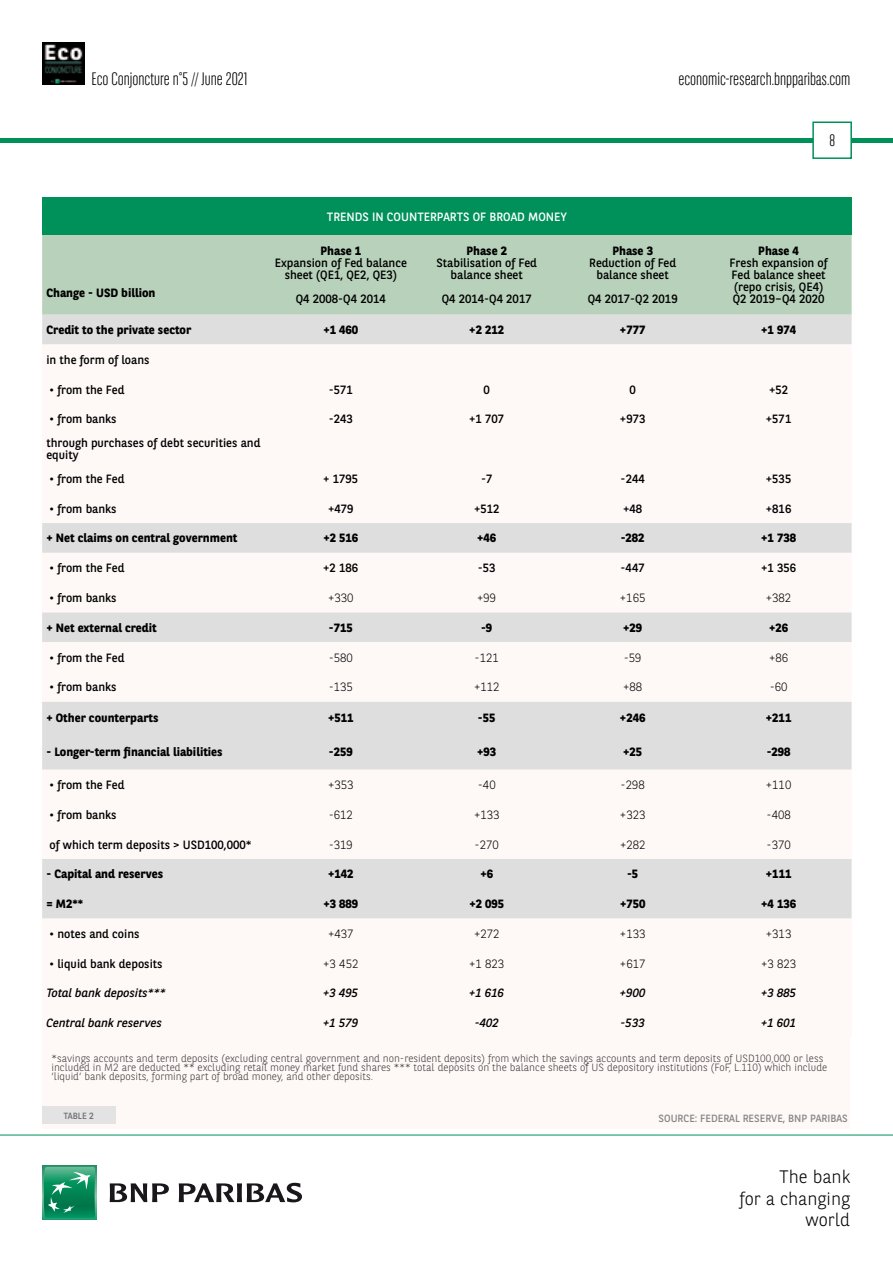
<style>
.page{position:relative;width:893px;height:1263px;background:#fff}
.page>*{position:absolute;margin:0;border:0;box-sizing:border-box;transform-origin:0 0}
.t1{font:300 18px "BNPP Sans Condensed";color:#000}
.t2{font:300 18px/21.6px "BNPP Sans";color:#000;text-align:right}
.t3{font:300 16.5px "BNPP Sans Condensed";color:#000}
.t4{font:12px/12px "BNPP Sans";color:#000;text-align:center}
.t5{font:700 12px "BNPP Sans";color:#000}
.t6{font:300 12px "BNPP Sans";color:#000}
.t7{font:italic 12px "BNPP Sans";color:#000}
.t8{font:12px "BNPP Sans";color:#fff}
.t9{font:300 10.5px/9px "BNPP Sans";color:#3c3c3b}
.t10{font:10.5px "BNPP Sans";color:#878787}
.t11{font:9px "BNPP Sans";color:#706f6f}
</style>
<div class="page">
<hr style="left:1px;top:138px;width:892px;height:4px;background:#00915b">
<svg style="left:812px;top:121px;width:41px;height:38px"></svg>
<img style="left:43px;top:43px;width:42px;height:42px">
<svg style="left:43px;top:1166px;width:53px;height:53px"></svg>
<svg style="left:44px;top:1167px;width:51px;height:51px;background:#26996e"></svg>
<svg style="left:110px;top:1183px;width:59px;height:19px"></svg>
<svg style="left:179px;top:1183px;width:123px;height:19px"></svg>
<hr style="left:0;top:1135px;width:893px;height:1px;background:#00915b">
<div style="left:42px;top:233px;width:808px;height:896px;background:#fef8f7"></div>
<div style="left:42px;top:235px;width:810px;height:80px;background:#b7d1ba"></div>
<div style="left:42px;top:315px;width:810px;height:29px;background:#dedede"></div>
<svg style="left:42px;top:344px;width:810px;height:575px"></svg>
<div style="left:42px;top:198px;width:810px;height:37px;background:#00915b"></div>
<div style="left:42px;top:1106px;width:73px;height:18px;background:#e3e3e3"></div>
<h1 class="t1" style="left:91px;top:67px;width:157px">Eco Conjoncture n°5 // June 2021</h1>
<h1 class="t1" style="left:678px;top:67px;width:174px">economic-research.bnpparibas.com</h1>
<p class="t5" style="left:46px;top:284px;width:111px">Change - USD billion</p>
<p class="t8" style="left:327px;top:209px;width:242px">TRENDS IN COUNTERPARTS OF BROAD MONEY</p>
<p class="t5" style="left:320px;top:242px;width:42px">Phase 1</p>
<p class="t4" style="left:275px;top:256px;width:134px">Expansion of Fed balance sheet (QE1, QE2, QE3)</p>
<p class="t4" style="left:296px;top:292px;width:91px">Q4 2008-Q4 2014</p>
<p class="t5" style="left:466px;top:242px;width:42px">Phase 2</p>
<p class="t4" style="left:436px;top:256px;width:102px">Stabilisation of Fed balance sheet</p>
<p class="t4" style="left:442px;top:292px;width:91px">Q4 2014-Q4 2017</p>
<p class="t5" style="left:612px;top:242px;width:42px">Phase 3</p>
<p class="t4" style="left:589px;top:256px;width:88px">Reduction of Fed balance sheet</p>
<p class="t4" style="left:588px;top:292px;width:91px">Q4 2017-Q2 2019</p>
<h2 class="t3" style="left:829px;top:130px;width:7px">8</h2>
<p class="t5" style="left:758px;top:242px;width:42px">Phase 4</p>
<p class="t4" style="left:730px;top:256px;width:100px;text-align:left">Fresh expansion of<br>Fed balance sheet (repo crisis, QE4)<br>Q2 2019–Q4 2020</p>
<p class="t5" style="left:46px;top:322px;width:146px">Credit to the private sector</p>
<p class="t5" style="left:323px;top:322px;width:36px">+1 460</p>
<p class="t5" style="left:469px;top:322px;width:36px">+2 212</p>
<p class="t5" style="left:620px;top:322px;width:27px">+777</p>
<p class="t5" style="left:761px;top:322px;width:36px">+1 974</p>
<p class="t4" style="left:46px;top:353px;width:105px">in the form of loans</p>
<p class="t4" style="left:50px;top:383px;width:76px">• from the Fed</p>
<p class="t4" style="left:329px;top:383px;width:26px">-571</p>
<p class="t4" style="left:484px;top:383px;width:8px">0</p>
<p class="t4" style="left:629px;top:383px;width:8px">0</p>
<p class="t4" style="left:769px;top:383px;width:21px">+52</p>
<p class="t4" style="left:50px;top:413px;width:68px">• from banks</p>
<p class="t4" style="left:329px;top:413px;width:26px">-243</p>
<p class="t4" style="left:469px;top:413px;width:37px">+1 707</p>
<p class="t4" style="left:620px;top:413px;width:27px">+973</p>
<p class="t4" style="left:766px;top:413px;width:27px">+571</p>
<p class="t4" style="left:46px;top:436px;width:215px;text-align:left">through purchases of debt securities and equity</p>
<p class="t4" style="left:50px;top:472px;width:76px">• from the Fed</p>
<p class="t4" style="left:323px;top:472px;width:37px">+ 1795</p>
<p class="t4" style="left:481px;top:472px;width:13px">-7</p>
<p class="t4" style="left:621px;top:472px;width:26px">-244</p>
<p class="t4" style="left:766px;top:472px;width:27px">+535</p>
<p class="t4" style="left:50px;top:502px;width:68px">• from banks</p>
<p class="t4" style="left:328px;top:502px;width:27px">+479</p>
<p class="t4" style="left:474px;top:502px;width:27px">+512</p>
<p class="t4" style="left:623px;top:502px;width:21px">+48</p>
<p class="t4" style="left:766px;top:502px;width:27px">+816</p>
<p class="t5" style="left:46px;top:530px;width:192px">+ Net claims on central government</p>
<p class="t5" style="left:323px;top:530px;width:36px">+2 516</p>
<p class="t5" style="left:477px;top:530px;width:21px">+46</p>
<p class="t5" style="left:621px;top:530px;width:25px">-282</p>
<p class="t5" style="left:761px;top:530px;width:36px">+1 738</p>
<p class="t4" style="left:50px;top:561px;width:76px">• from the Fed</p>
<p class="t4" style="left:323px;top:561px;width:37px">+2 186</p>
<p class="t4" style="left:478px;top:561px;width:19px">-53</p>
<p class="t4" style="left:621px;top:561px;width:26px">-447</p>
<p class="t4" style="left:761px;top:561px;width:37px">+1 356</p>
<p class="t4" style="left:50px;top:591px;width:68px">• from banks</p>
<p class="t6" style="left:328px;top:590px;width:27px">+330</p>
<p class="t6" style="left:477px;top:590px;width:21px">+99</p>
<p class="t6" style="left:620px;top:590px;width:27px">+165</p>
<p class="t6" style="left:766px;top:590px;width:27px">+382</p>
<p class="t5" style="left:46px;top:619px;width:112px">+ Net external credit</p>
<p class="t5" style="left:329px;top:619px;width:25px">-715</p>
<p class="t5" style="left:481px;top:619px;width:13px">-9</p>
<p class="t5" style="left:623px;top:619px;width:21px">+29</p>
<p class="t5" style="left:769px;top:619px;width:21px">+26</p>
<p class="t4" style="left:50px;top:651px;width:76px">• from the Fed</p>
<p class="t6" style="left:329px;top:649px;width:26px">-580</p>
<p class="t6" style="left:475px;top:649px;width:26px">-121</p>
<p class="t6" style="left:624px;top:649px;width:19px">-59</p>
<p class="t6" style="left:769px;top:649px;width:21px">+86</p>
<p class="t4" style="left:50px;top:680px;width:68px">• from banks</p>
<p class="t6" style="left:329px;top:679px;width:26px">-135</p>
<p class="t6" style="left:474px;top:679px;width:27px">+112</p>
<p class="t6" style="left:623px;top:679px;width:21px">+88</p>
<p class="t6" style="left:770px;top:679px;width:19px">-60</p>
<p class="t5" style="left:46px;top:710px;width:114px">+ Other counterparts</p>
<p class="t5" style="left:328px;top:710px;width:27px">+511</p>
<p class="t5" style="left:478px;top:710px;width:19px">-55</p>
<p class="t5" style="left:620px;top:710px;width:27px">+246</p>
<p class="t5" style="left:766px;top:710px;width:27px">+211</p>
<p class="t5" style="left:46px;top:744px;width:178px">- Longer-term financial liabilities</p>
<p class="t5" style="left:329px;top:744px;width:25px">-259</p>
<p class="t5" style="left:477px;top:744px;width:21px">+93</p>
<p class="t5" style="left:623px;top:744px;width:21px">+25</p>
<p class="t5" style="left:767px;top:744px;width:25px">-298</p>
<p class="t4" style="left:50px;top:778px;width:76px">• from the Fed</p>
<p class="t6" style="left:328px;top:777px;width:27px">+353</p>
<p class="t6" style="left:478px;top:777px;width:19px">-40</p>
<p class="t6" style="left:621px;top:777px;width:26px">-298</p>
<p class="t6" style="left:766px;top:777px;width:27px">+110</p>
<p class="t4" style="left:50px;top:808px;width:68px">• from banks</p>
<p class="t6" style="left:329px;top:806px;width:26px">-612</p>
<p class="t6" style="left:474px;top:806px;width:27px">+133</p>
<p class="t6" style="left:620px;top:806px;width:27px">+323</p>
<p class="t6" style="left:766px;top:806px;width:26px">-408</p>
<p class="t4" style="left:50px;top:838px;width:204px">of which term deposits &gt; USD100,000*</p>
<p class="t6" style="left:329px;top:836px;width:26px">-319</p>
<p class="t6" style="left:475px;top:836px;width:26px">-270</p>
<p class="t6" style="left:620px;top:836px;width:27px">+282</p>
<p class="t6" style="left:766px;top:836px;width:26px">-370</p>
<p class="t5" style="left:46px;top:866px;width:118px">- Capital and reserves</p>
<p class="t5" style="left:328px;top:866px;width:27px">+142</p>
<p class="t5" style="left:480px;top:866px;width:14px">+6</p>
<p class="t5" style="left:627px;top:866px;width:13px">-5</p>
<p class="t5" style="left:766px;top:866px;width:27px">+111</p>
<p class="t5" style="left:46px;top:896px;width:38px">= M2**</p>
<p class="t5" style="left:323px;top:896px;width:36px">+3 889</p>
<p class="t5" style="left:469px;top:896px;width:36px">+2 095</p>
<p class="t5" style="left:620px;top:896px;width:27px">+750</p>
<p class="t5" style="left:761px;top:896px;width:36px">+4 136</p>
<p class="t4" style="left:50px;top:927px;width:91px">• notes and coins</p>
<p class="t6" style="left:328px;top:925px;width:27px">+437</p>
<p class="t6" style="left:474px;top:925px;width:27px">+272</p>
<p class="t6" style="left:620px;top:925px;width:27px">+133</p>
<p class="t6" style="left:766px;top:925px;width:27px">+313</p>
<p class="t4" style="left:50px;top:957px;width:114px">• liquid bank deposits</p>
<p class="t6" style="left:323px;top:955px;width:37px">+3 452</p>
<p class="t6" style="left:469px;top:955px;width:37px">+1 823</p>
<p class="t6" style="left:620px;top:955px;width:27px">+617</p>
<p class="t6" style="left:761px;top:955px;width:37px">+3 823</p>
<p class="t7" style="left:46px;top:985px;width:121px">Total bank deposits***</p>
<p class="t7" style="left:323px;top:985px;width:37px">+3 495</p>
<p class="t7" style="left:469px;top:985px;width:37px">+1 616</p>
<p class="t7" style="left:620px;top:985px;width:27px">+900</p>
<p class="t7" style="left:761px;top:985px;width:37px">+3 885</p>
<p class="t7" style="left:46px;top:1015px;width:117px">Central bank reserves</p>
<p class="t7" style="left:323px;top:1015px;width:37px">+1 579</p>
<p class="t7" style="left:475px;top:1015px;width:26px">-402</p>
<p class="t7" style="left:621px;top:1015px;width:26px">-533</p>
<p class="t7" style="left:761px;top:1015px;width:37px">+1 601</p>
<p class="t9" style="left:51px;top:1053px;width:777px">*savings accounts and term deposits (excluding central government and non-resident deposits) from which the savings accounts and term deposits of USD100,000 or less included in M2 are deducted ** excluding retail money market fund shares *** total deposits on the balance sheets of US depository institutions (FoF, L.110) which include ‘liquid’ bank deposits, forming part of broad money, and other deposits.</p>
<p class="t11" style="left:63px;top:1109px;width:32px">TABLE 2</p>
<p class="t10" style="left:658px;top:1111px;width:191px">SOURCE: FEDERAL RESERVE, BNP PARIBAS</p>
<h1 class="t2" style="left:739px;top:1165px;width:112px">The bank<br>for a changing world</h1>
</div>
